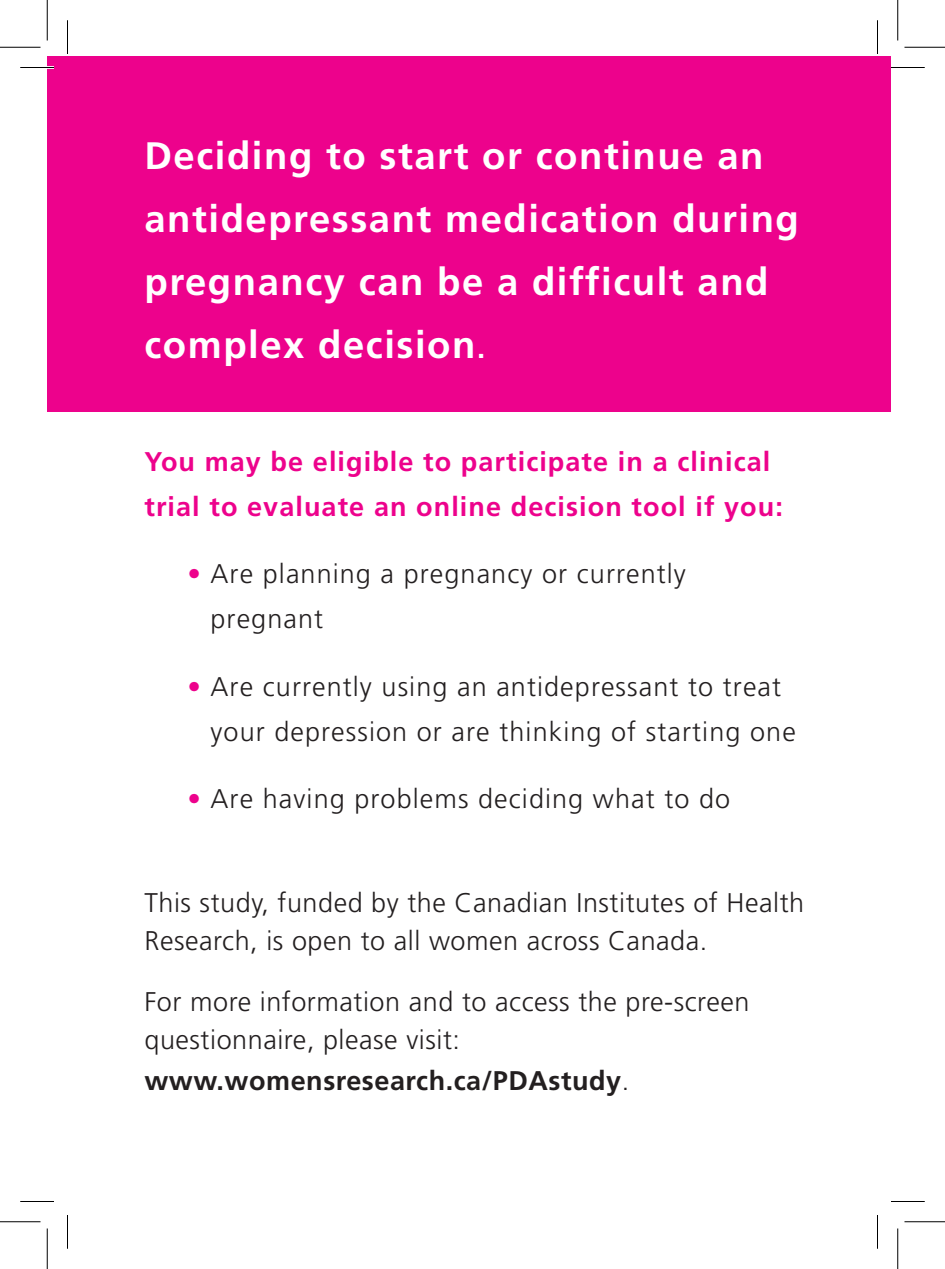
<style>
.page{position:relative;width:945px;height:1269px;background:#fff}
.page>*{position:absolute;margin:0;border:0;box-sizing:border-box;transform-origin:0 0}
.t1{font:700 38.25px/63px "Frutiger";letter-spacing:.04em;color:#fff}
.t2{font:300 27px/39.4px "Frutiger";letter-spacing:.02em;color:#231f20}
.t3{font:300 27px/45px "Frutiger";letter-spacing:.04em;color:#231f20}
.t4{font:700 27px/45px "Frutiger";letter-spacing:.04em;color:#ed028c}
.s1{font-size:29.25px}
.s2{color:#ed028c}
.s3{font-weight:700}
</style>
<div class="page">
<div style="left:47px;top:56px;width:844px;height:356px;background:#ed028c"></div>
<hr style="left:20px;top:66px;width:34px;height:3px;background:#fff">
<hr style="left:20px;top:67px;width:34px;height:1px;background:#000">
<hr style="left:891px;top:67px;width:34px;height:1px;background:#000">
<hr style="left:20px;top:1201px;width:34px;height:1px;background:#000">
<hr style="left:891px;top:1201px;width:34px;height:1px;background:#000">
<hr style="left:67px;top:20px;width:1px;height:34px;background:#000">
<hr style="left:67px;top:1215px;width:1px;height:34px;background:#000">
<hr style="left:877px;top:20px;width:1px;height:34px;background:#000">
<hr style="left:877px;top:1215px;width:1px;height:34px;background:#000">
<hr style="left:0;top:47px;width:40px;height:1px;background:#000">
<hr style="left:904px;top:47px;width:41px;height:1px;background:#000">
<hr style="left:0;top:1221px;width:40px;height:1px;background:#000">
<hr style="left:904px;top:1221px;width:41px;height:1px;background:#000">
<hr style="left:47px;top:0;width:1px;height:40px;background:#000">
<hr style="left:47px;top:1228px;width:1px;height:41px;background:#000">
<hr style="left:897px;top:0;width:1px;height:40px;background:#000">
<hr style="left:897px;top:1228px;width:1px;height:41px;background:#000">
<h1 class="t1" style="left:144px;top:124px;width:656px">Deciding to start or continue an antidepressant medication during pregnancy can be a difficult and complex decision<span class="s1">.</span></h1>
<p class="t4" style="left:144px;top:439px;width:640px">You may be eligible to participate in a clinical trial to evaluate an online decision tool if you:</p>
<p class="t3" style="left:211px;top:551px;width:477px;text-indent:-23px"><span class="s2">•</span> Are planning a pregnancy or currently pregnant</p>
<p class="t3" style="left:211px;top:664px;width:587px;text-indent:-23px"><span class="s2">•</span> Are currently using an antidepressant to treat your depression or are thinking of starting one</p>
<p class="t3" style="left:187px;top:776px;width:544px"><span class="s2">•</span> Are having problems deciding what to do</p>
<p class="t2" style="left:144px;top:883px;width:661px;line-height:38.2px">This study, funded by the Canadian Institutes of Health<br>Research, is open to all women across Canada.</p>
<p class="t2" style="left:144px;top:982px;width:607px">For more information and to access the pre-screen questionnaire, please visit: <span class="s3">www.womensresearch.ca/PDAstudy</span>.</p>
</div>
